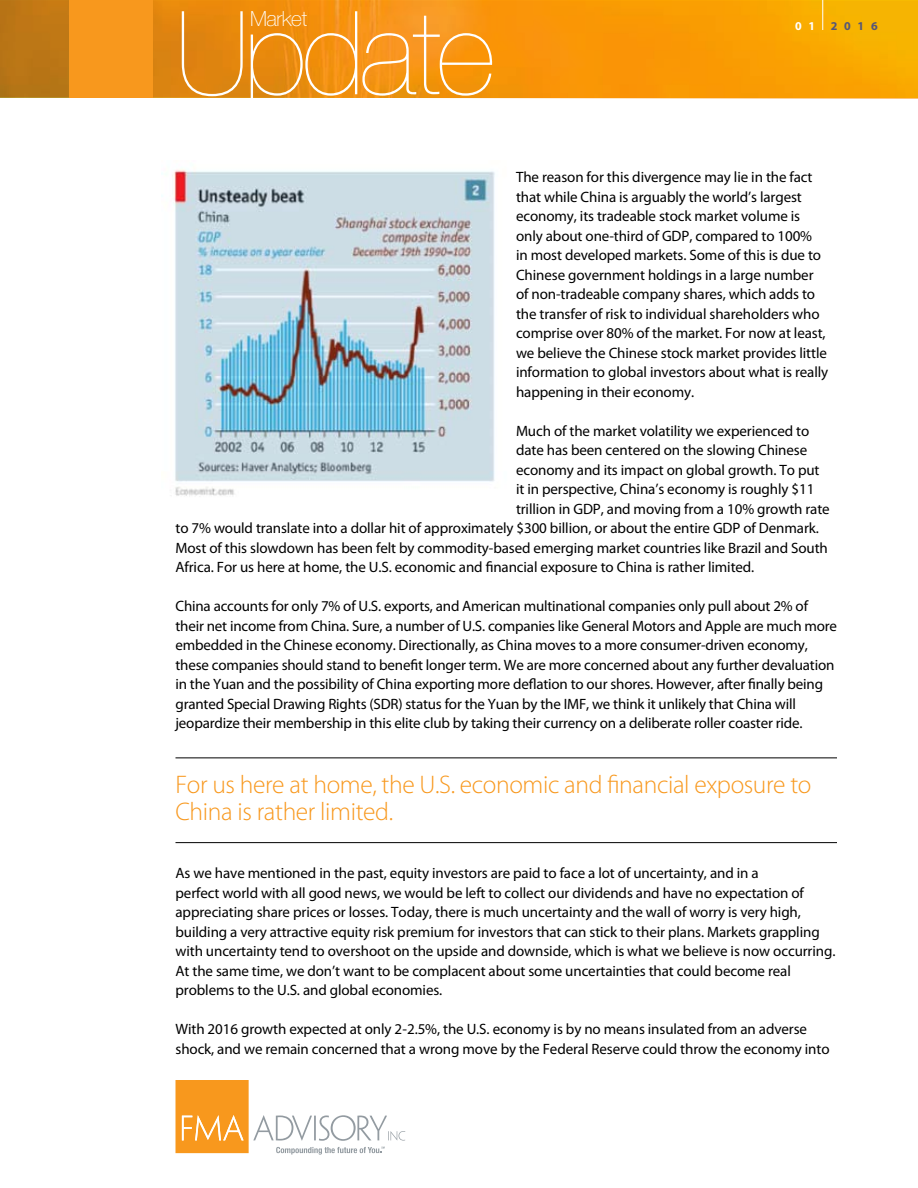
<style>
.page{position:relative;width:918px;height:1188px;background:#fff}
.page>*{position:absolute;margin:0;border:0;box-sizing:border-box;transform-origin:0 0}
.t1{font:200 116.25px "Helvetica Neue";letter-spacing:-.04em;color:#fff}
.t2{font:300 25.5px/27px "Myriad Pro";letter-spacing:-.015em;color:#f8981d}
.t3{font:100 21px "Helvetica Neue";letter-spacing:-.02em;color:#fff}
.t4{font:15px/19.5px "Myriad Pro";letter-spacing:-.005em;color:#000}
.t5{font:700 12px "Myriad";color:#545679}
.t6{font:700 12px "Myriad";color:#fff}
</style>
<div class="page">
<hr style="left:176px;top:758px;width:661px;height:1px;background:#000">
<hr style="left:176px;top:842px;width:661px;height:1px;background:#000">
<svg style="left:176px;top:1080px;width:229px;height:75px"></svg>
<svg style="left:0;top:0;width:918px;height:99px;background:#ef950d"></svg>
<div style="left:69px;top:0;width:84px;height:98px;background:#f8981d"></div>
<hr style="left:822px;top:0;width:1px;height:30px;background:#fff">
<img style="left:161px;top:169px;width:334px;height:327px">
<h3 class="t3" style="left:250px;top:6px;width:59px">Market</h3>
<h1 class="t1" style="left:176px;top:-14px;width:321px">Update</h1>
<p class="t6" style="left:795px;top:20px;width:22px">0 1</p>
<p class="t5" style="left:831px;top:20px;width:48px">2016</p>
<p class="t4" style="left:516px;top:167px;width:314px">The reason for this divergence may lie in the fact that while China is arguably the world’s largest economy, its tradeable stock market volume is only about one-third of GDP, compared to 100%<br>in most developed markets. Some of this is due to Chinese government holdings in a large number of non-tradeable company shares, which adds to the transfer of risk to individual shareholders who comprise over 80% of the market. For now at least, we believe the Chinese stock market provides little information to global investors about what is really happening in their economy.</p>
<p class="t4" style="left:516px;top:421px;width:295px">Much of the market volatility we experienced to</p>
<p class="t4" style="left:516px;top:440px;width:293px">date has been centered on the slowing Chinese</p>
<p class="t4" style="left:516px;top:460px;width:305px">economy and its impact on global growth. To put</p>
<p class="t4" style="left:516px;top:479px;width:300px">it in perspective, China’s economy is roughly $11</p>
<p class="t4" style="left:516px;top:499px;width:315px">trillion in GDP, and moving from a 10% growth rate</p>
<p class="t4" style="left:176px;top:518px;width:645px">to 7% would translate into a dollar hit of approximately $300 billion, or about the entire GDP of Denmark.</p>
<p class="t4" style="left:176px;top:538px;width:654px">Most of this slowdown has been felt by commodity-based emerging market countries like Brazil and South</p>
<p class="t4" style="left:176px;top:557px;width:580px">Africa. For us here at home, the U.S. economic and financial exposure to China is rather limited.</p>
<p class="t4" style="left:176px;top:596px;width:663px">China accounts for only 7% of U.S. exports, and American multinational companies only pull about 2% of their net income from China. Sure, a number of U.S. companies like General Motors and Apple are much more embedded in the Chinese economy. Directionally, as China moves to a more consumer-driven economy, these companies should stand to benefit longer term. We are more concerned about any further devaluation in the Yuan and the possibility of China exporting more deflation to our shores. However, after finally being granted Special Drawing Rights (SDR) status for the Yuan by the IMF, we think it unlikely that China will jeopardize their membership in this elite club by taking their currency on a deliberate roller coaster ride.</p>
<h2 class="t2" style="left:176px;top:771px;width:638px">For us here at home, the U.S. economic and financial exposure to<br>China is rather limited.</h2>
<p class="t4" style="left:176px;top:863px;width:661px">As we have mentioned in the past, equity investors are paid to face a lot of uncertainty, and in a<br>perfect world with all good news, we would be left to collect our dividends and have no expectation of appreciating share prices or losses. Today, there is much uncertainty and the wall of worry is very high, building a very attractive equity risk premium for investors that can stick to their plans. Markets grappling with uncertainty tend to overshoot on the upside and downside, which is what we believe is now occurring.<br>At the same time, we don’t want to be complacent about some uncertainties that could become real problems to the U.S. and global economies.</p>
<p class="t4" style="left:176px;top:1019px;width:656px">With 2016 growth expected at only 2-2.5%, the U.S. economy is by no means insulated from an adverse shock, and we remain concerned that a wrong move by the Federal Reserve could throw the economy into</p>
</div>
